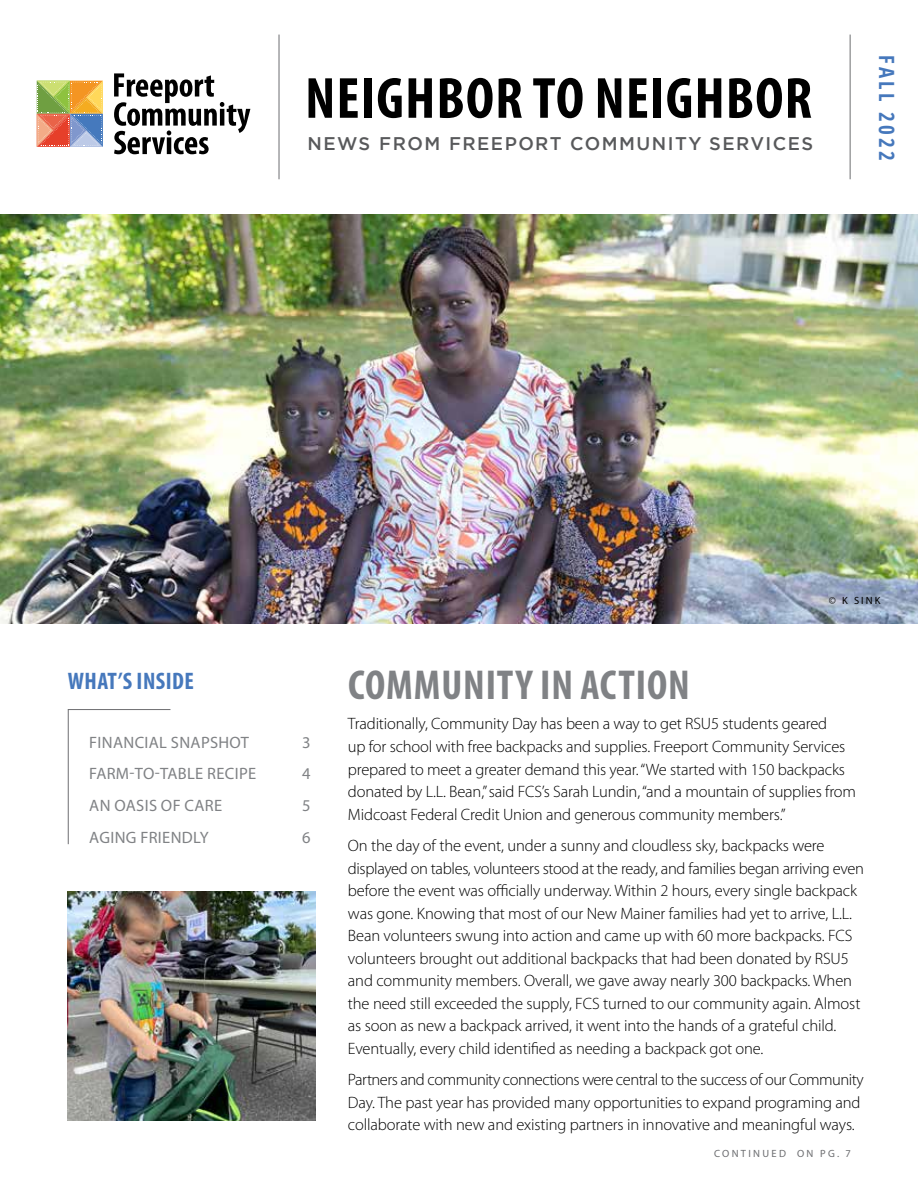
<style>
.page{position:relative;width:918px;height:1188px;background:#fff}
.page>*{position:absolute;margin:0;border:0;box-sizing:border-box;transform-origin:0 0}
.t1{font:700 condensed 58.5px "Myriad Pro";letter-spacing:.02em;color:#000}
.t2{font:700 condensed 42px "Myriad Pro";letter-spacing:.02em;color:#808285}
.t3{font:700 condensed 24px "Myriad Pro";letter-spacing:.02em;color:#4678bc}
.t4{font:700 condensed 21px "Open Sans";letter-spacing:.15em;color:#4678bc}
.t5{font:500 18.3px "Gotham";letter-spacing:.08em;color:#58595b}
.t6{font:300 16.5px/22.5px "Myriad Pro";letter-spacing:-.01em;color:#000}
.t7{font:16.5px "Myriad Pro";letter-spacing:.02em;color:#808285}
.t8{font:10.5px "Myriad Pro";letter-spacing:.22em;color:#6d6e71}
.t9{font:10.5px "Myriad Pro";color:#000}
</style>
<div class="page">
<svg style="left:37px;top:81px;width:66px;height:66px;background:#bb9c6d"></svg>
<svg style="left:114px;top:73px;width:136px;height:81px"></svg>
<img style="left:0;top:215px;width:918px;height:409px">
<hr style="left:279px;top:35px;width:1px;height:144px;background:#6d6e71">
<hr style="left:850px;top:35px;width:1px;height:144px;background:#6d6e71">
<img style="left:67px;top:891px;width:249px;height:230px">
<hr style="left:68px;top:709px;width:102px;height:1px;background:#6d6e71">
<hr style="left:68px;top:709px;width:1px;height:135px;background:#6d6e71">
<h1 class="t1" style="left:305px;top:66px;width:508px">NEIGHBOR TO NEIGHBOR</h1>
<p class="t5" style="left:308px;top:132px;width:507px">NEWS FROM FREEPORT COMMUNITY SERVICES</p>
<p class="t4" style="left:902px;top:55px;width:107px;rotate:90deg">FALL 2022</p>
<p class="t9" style="left:829px;top:594px;width:53px">© K SINK</p>
<h3 class="t3" style="left:68px;top:667px;width:128px">WHAT’S INSIDE</h3>
<h2 class="t2" style="left:348px;top:662px;width:343px">COMMUNITY IN ACTION</h2>
<p class="t7" style="left:89px;top:733px;width:161px">FINANCIAL SNAPSHOT</p>
<p class="t7" style="left:302px;top:733px;width:10px">3</p>
<p class="t7" style="left:89px;top:765px;width:168px">FARM-TO-TABLE RECIPE</p>
<p class="t7" style="left:302px;top:765px;width:10px">4</p>
<p class="t7" style="left:89px;top:797px;width:134px">AN OASIS OF CARE</p>
<p class="t7" style="left:302px;top:797px;width:10px">5</p>
<p class="t7" style="left:89px;top:828px;width:121px">AGING FRIENDLY</p>
<p class="t7" style="left:302px;top:828px;width:10px">6</p>
<p class="t6" style="left:348px;top:713px;width:510px">Traditionally, Community Day has been a way to get RSU5 students geared<br>up for school with free backpacks and supplies. Freeport Community Services prepared to meet a greater demand this year. “We started with 150 backpacks donated by L.L. Bean,” said FCS’s Sarah Lundin, “and a mountain of supplies from Midcoast Federal Credit Union and generous community members.”</p>
<p class="t6" style="left:348px;top:835px;width:518px">On the day of the event, under a sunny and cloudless sky, backpacks were displayed on tables, volunteers stood at the ready, and families began arriving even before the event was officially underway. Within 2 hours, every single backpack was gone. Knowing that most of our New Mainer families had yet to arrive, L.L.<br>Bean volunteers swung into action and came up with 60 more backpacks. FCS volunteers brought out additional backpacks that had been donated by RSU5 and community members. Overall, we gave away nearly 300 backpacks. When the need still exceeded the supply, FCS turned to our community again. Almost as soon as new a backpack arrived, it went into the hands of a grateful child.<br>Eventually, every child identified as needing a backpack got one.</p>
<p class="t6" style="left:348px;top:1069px;width:517px">Partners and community connections were central to the success of our Community<br>Day. The past year has provided many opportunities to expand programing and collaborate with new and existing partners in innovative and meaningful ways.</p>
<p class="t8" style="left:714px;top:1147px;width:139px">CONTINUED ON PG. 7</p>
</div>
